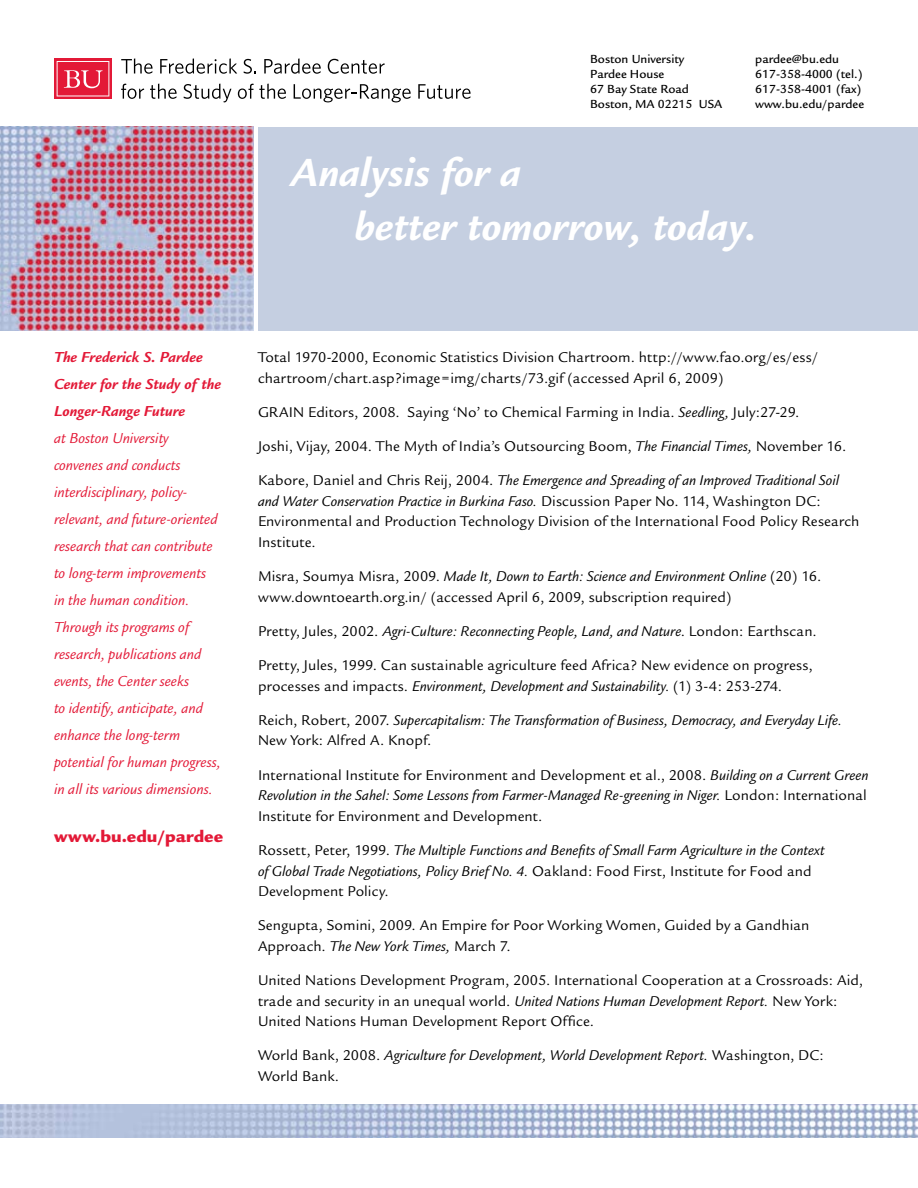
<style>
.page{position:relative;width:918px;height:1188px;background:#fff}
.page>*{position:absolute;margin:0;border:0;box-sizing:border-box;transform-origin:0 0}
.t1{font:italic 700 42.75px/54px "Legacy Sans";color:#fff}
.t2{font:900 18px "Legacy Sans";letter-spacing:.005em;color:#e31937}
.t3{font:italic 15.75px/27px "Legacy Sans";color:#e31937}
.t4{font:italic 700 15.75px/27px "Legacy Sans";color:#e31937}
.t5{font:15.3px/20.5px "Legacy Sans";letter-spacing:.005em;color:#000}
.t6{font:italic 15.3px/20.5px "Legacy Sans";color:#000}
.t7{font:500 12.75px/15px "Legacy Sans";color:#000}
.s1{font-style:italic}
.s2{font-style:normal}
</style>
<div class="page">
<img style="left:0;top:1104px;width:918px;height:33px">
<div style="left:258px;top:127px;width:660px;height:203px;background:#c5cfe1"></div>
<img style="left:0;top:127px;width:254px;height:203px">
<svg style="left:54px;top:59px;width:58px;height:40px"></svg>
<svg style="left:57px;top:61px;width:52px;height:35px;background:#e74059"></svg>
<svg style="left:121px;top:58px;width:32px;height:16px"></svg>
<svg style="left:160px;top:58px;width:77px;height:16px"></svg>
<svg style="left:244px;top:59px;width:12px;height:15px"></svg>
<svg style="left:264px;top:58px;width:57px;height:16px"></svg>
<svg style="left:328px;top:59px;width:57px;height:15px"></svg>
<svg style="left:121px;top:84px;width:23px;height:15px"></svg>
<svg style="left:150px;top:84px;width:27px;height:15px"></svg>
<svg style="left:184px;top:84px;width:47px;height:18px"></svg>
<svg style="left:238px;top:84px;width:48px;height:15px"></svg>
<svg style="left:294px;top:84px;width:117px;height:18px"></svg>
<svg style="left:418px;top:84px;width:53px;height:15px"></svg>
<p class="t7" style="left:590px;top:52px;width:134px">Boston University<br>Pardee House<br>67 Bay State Road<br>Boston, MA 02215 USA</p>
<p class="t7" style="left:755px;top:52px;width:110px">pardee@bu.edu<br>617-358-4000 (tel.)<br>617-358-4001 (fax) www.bu.edu/pardee</p>
<h1 class="t1" style="left:355px;top:146px;width:404px;text-indent:-64px">Analysis for a<br>better tomorrow, today.</h1>
<p class="t4" style="left:54px;top:344px;width:169px">The Frederick S. Pardee<br>Center for the Study of the<br>Longer-Range Future</p>
<p class="t3" style="left:54px;top:425px;width:168px">at Boston University convenes and conducts interdisciplinary, policy&shy;relevant, and future-oriented research that can contribute to long-term improvements<br>in the human condition.<br>Through its programs of research, publications and events, the Center seeks<br>to identify, anticipate, and enhance the long-term potential for human progress, in all its various dimensions.</p>
<p class="t2" style="left:54px;top:826px;width:171px">www.bu.edu/pardee</p>
<p class="t5" style="left:258px;top:347px;width:562px">Total 1970-2000, Economic Statistics Division Chartroom. http://www.fao.org/es/ess/ chartroom/chart.asp?image=img/charts/73.gif (accessed April 6, 2009)</p>
<p class="t5" style="left:258px;top:402px;width:543px">GRAIN Editors, 2008. Saying ‘No’ to Chemical Farming in India. <span class="s1">Seedling,</span> July:27-29.</p>
<p class="t5" style="left:258px;top:436px;width:590px">Joshi, Vijay, 2004. The Myth of India’s Outsourcing Boom, <span class="s1">The Financial Times,</span> November 16.</p>
<p class="t5" style="left:258px;top:470px;width:603px">Kabore, Daniel and Chris Reij, 2004. <span class="s1">The Emergence and Spreading of an Improved Traditional Soil and Water Conservation Practice in Burkina Faso.</span> Discussion Paper No. 114, Washington DC:<br>Environmental and Production Technology Division of the International Food Policy Research Institute.</p>
<p class="t5" style="left:258px;top:566px;width:565px">Misra, Soumya Misra, 2009. <span class="s1">Made It, Down to Earth: Science and Environment Online</span> (20) 16. www.downtoearth.org.in/ (accessed April 6, 2009, subscription required)</p>
<p class="t6" style="left:258px;top:621px;width:560px"><span class="s2">Pretty, Jules, 2002.</span> Agri-Culture: Reconnecting People, Land, and Nature<span class="s2">. London: Earthscan.</span></p>
<p class="t5" style="left:258px;top:655px;width:556px">Pretty, Jules, 1999. Can sustainable agriculture feed Africa? New evidence on progress, processes and impacts. <span class="s1">Environment, Development and Sustainability.</span> (1) 3-4: 253-274.</p>
<p class="t6" style="left:258px;top:710px;width:586px"><span class="s2">Reich, Robert, 2007.</span> Supercapitalism: The Transformation of Business, Democracy, and Everyday Life.<br><span class="s2">New York: Alfred A. Knopf.</span></p>
<p class="t5" style="left:258px;top:765px;width:612px;text-align:justify">International Institute for Environment and Development et al., 2008. <span class="s1">Building on a Current Green Revolution in the Sahel: Some Lessons from Farmer-Managed Re-greening in Niger.</span> London: International Institute for Environment and Development.</p>
<p class="t6" style="left:258px;top:840px;width:568px"><span class="s2">Rossett, Peter, 1999.</span> The Multiple Functions and Benefits of Small Farm Agriculture in the Context of Global Trade Negotiations, Policy Brief No. 4. <span class="s2">Oakland: Food First, Institute for Food and<br>Development Policy.</span></p>
<p class="t5" style="left:258px;top:915px;width:553px">Sengupta, Somini, 2009. An Empire for Poor Working Women, Guided by a Gandhian<br>Approach. <span class="s1">The New York Times,</span> March 7.</p>
<p class="t5" style="left:258px;top:970px;width:607px">United Nations Development Program, 2005. International Cooperation at a Crossroads: Aid, trade and security in an unequal world. <span class="s1">United Nations Human Development Report.</span> New York:<br>United Nations Human Development Report Office.</p>
<p class="t6" style="left:258px;top:1046px;width:567px"><span class="s2">World Bank, 2008.</span> Agriculture for Development, World Development Report. <span class="s2">Washington, DC:<br>World Bank.</span></p>
</div>
